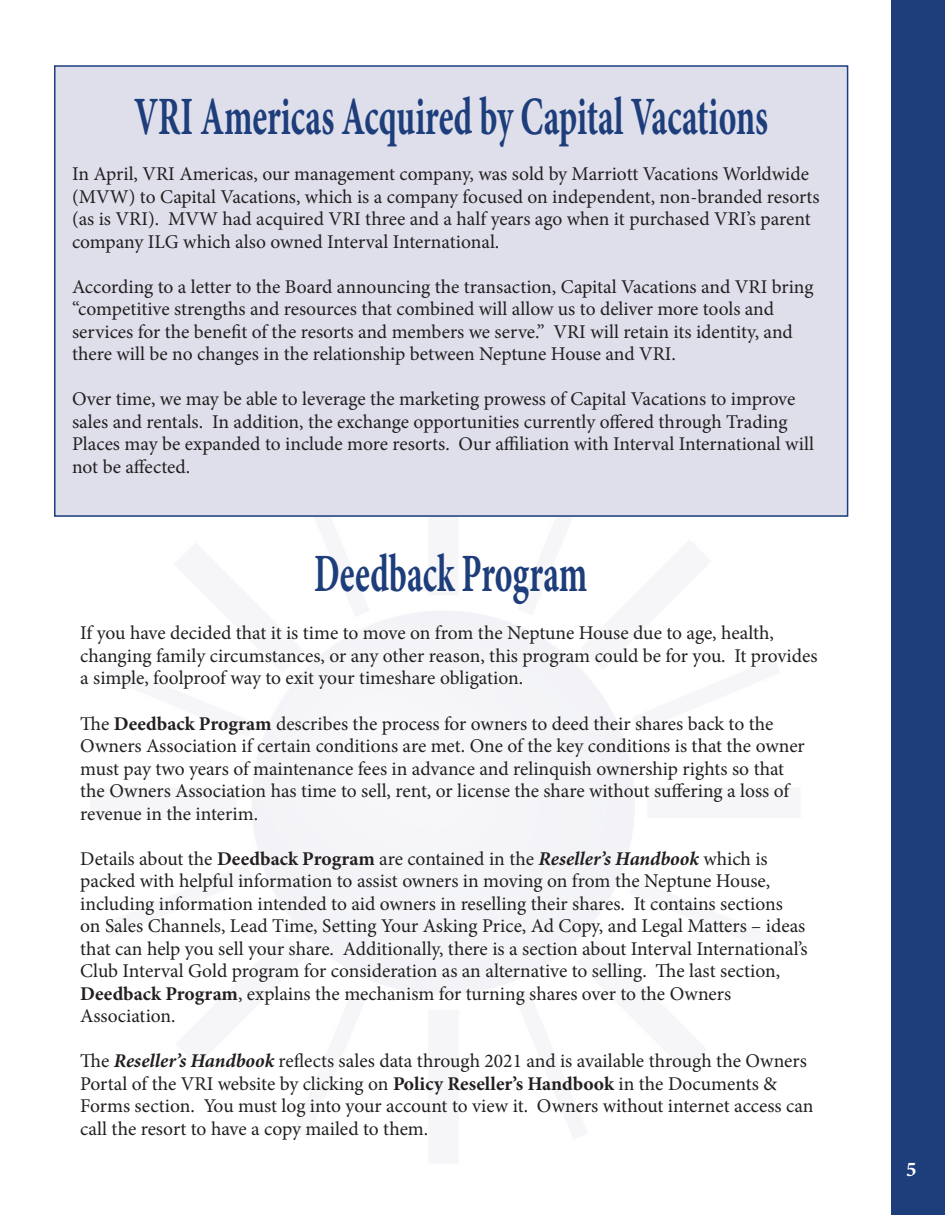
<style>
.page{position:relative;width:945px;height:1215px;background:#fff}
.page>*{position:absolute;margin:0;border:0;box-sizing:border-box;transform-origin:0 0}
.t1{font:700 54px "Minion Pro";color:#1d3d7b;scale:.62 1}
.t2{font:700 21px "Minion Pro";color:#fff}
.t3{font:19.5px/22.5px "Minion Pro";letter-spacing:-.005em;color:#231f20}
.s1{font-weight:700}
.s2{font-weight:700;font-style:italic}
</style>
<div class="page">
<div style="left:891px;top:0;width:54px;height:1215px;background:#1d3d7b"></div>
<div style="left:55px;top:66px;width:793px;height:450px;background:#dedfeb"></div>
<div style="left:54px;top:65px;width:794px;height:452px;border:2px solid #1d3d7b"></div>
<h1 class="t1" style="left:134px;top:78px;width:1024px">VRI Americas Acquired by Capital Vacations</h1>
<p class="t3" style="left:72px;top:163px;width:749px">In April, VRI Americas, our management company, was sold by Marriott Vacations Worldwide (MVW) to Capital Vacations, which is a company focused on independent, non-branded resorts (as is VRI). MVW had acquired VRI three and a half years ago when it purchased VRI’s parent company ILG which also owned Interval International.</p>
<p class="t3" style="left:72px;top:275px;width:743px">According to a letter to the Board announcing the transaction, Capital Vacations and VRI bring “competitive strengths and resources that combined will allow us to deliver more tools and services for the benefit of the resorts and members we serve.” VRI will retain its identity, and there will be no changes in the relationship between Neptune House and VRI.</p>
<p class="t3" style="left:72px;top:388px;width:743px">Over time, we may be able to leverage the marketing prowess of Capital Vacations to improve sales and rentals. In addition, the exchange opportunities currently offered through Trading Places may be expanded to include more resorts. Our affiliation with Interval International will not be affected.</p>
<h1 class="t1" style="left:314px;top:536px;width:442px">Deedback Program</h1>
<p class="t3" style="left:80px;top:622px;width:739px">If you have decided that it is time to move on from the Neptune House due to age, health, changing family circumstances, or any other reason, this program could be for you. It provides a simple, foolproof way to exit your timeshare obligation.</p>
<p class="t3" style="left:80px;top:712px;width:726px">The <span class="s1">Deedback Program</span> describes the process for owners to deed their shares back to the Owners Association if certain conditions are met. One of the key conditions is that the owner must pay two years of maintenance fees in advance and relinquish ownership rights so that the Owners Association has time to sell, rent, or license the share without suffering a loss of revenue in the interim.</p>
<p class="t3" style="left:80px;top:847px;width:729px">Details about the <span class="s1">Deedback Program</span> are contained in the <span class="s2">Reseller’s Handbook</span> which is packed with helpful information to assist owners in moving on from the Neptune House, including information intended to aid owners in reselling their shares. It contains sections on Sales Channels, Lead Time, Setting Your Asking Price, Ad Copy, and Legal Matters – ideas that can help you sell your share. Additionally, there is a section about Interval International’s Club Interval Gold program for consideration as an alternative to selling. The last section, <span class="s1">Deedback Program</span>, explains the mechanism for turning shares over to the Owners Association.</p>
<p class="t3" style="left:80px;top:1050px;width:735px">The <span class="s2">Reseller’s Handbook</span> reflects sales data through 2021 and is available through the Owners Portal of the VRI website by clicking on <span class="s1">Policy Reseller’s Handbook</span> in the Documents &amp; Forms section. You must log into your account to view it. Owners without internet access can call the resort to have a copy mailed to them.</p>
<p class="t2" style="left:906px;top:1155px;width:12px">5</p>
</div>
